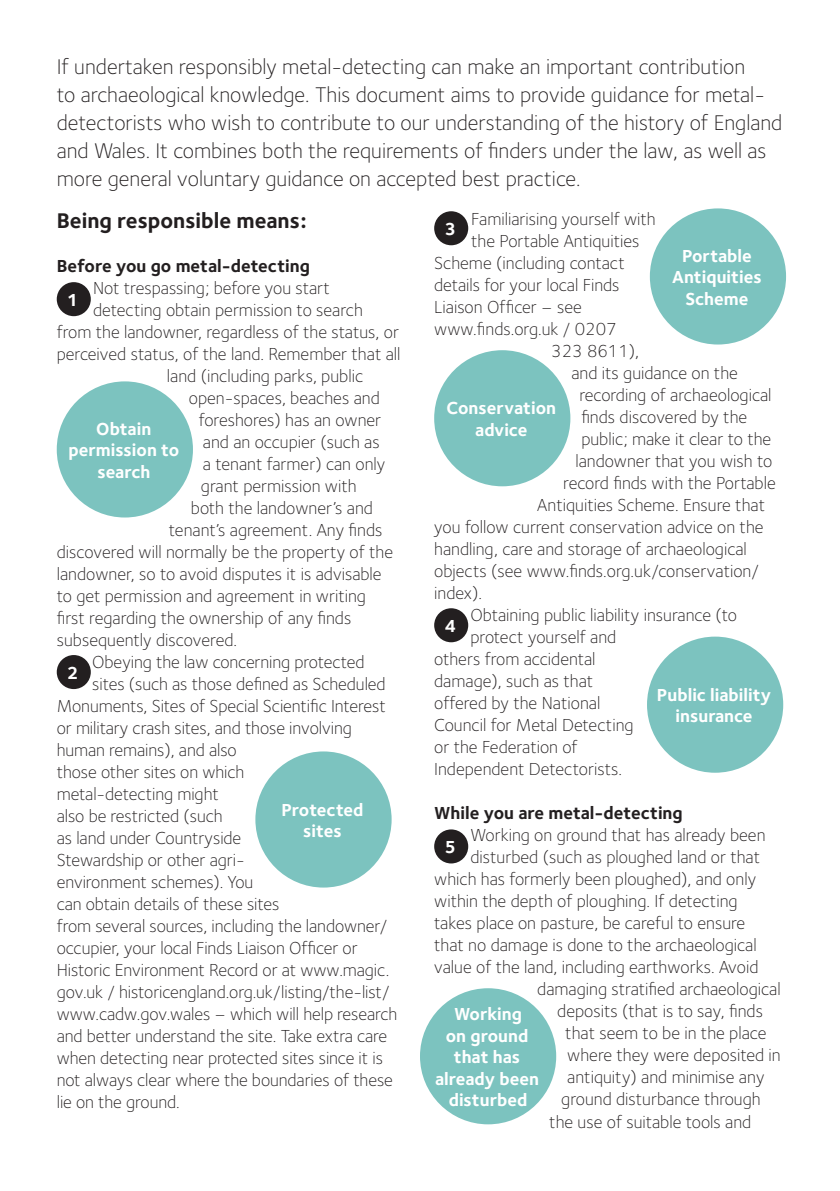
<style>
.page{position:relative;width:840px;height:1191px;background:#fff}
.page>*{position:absolute;margin:0;border:0;box-sizing:border-box;transform-origin:0 0}
.t1{font:300 22px/28px "Foundry Sterling";color:#231f20}
.t2{font:700 22px "Foundry Sterling";color:#231f20}
.t3{font:300 18px "Foundry Sterling";color:#231f20}
.t4{font:700 18px/21.6px "Foundry Sterling";color:#fff;text-align:center}
.t5{font:700 18px "Foundry Sterling";color:#231f20}
</style>
<div class="page">
<div style="left:420px;top:988px;width:136px;height:136px;background:#7cc3bf;border-radius:50%"></div>
<div style="left:649px;top:208px;width:136px;height:136px;background:#7cc3bf;border-radius:50%"></div>
<div style="left:434px;top:350px;width:136px;height:136px;background:#7cc3bf;border-radius:50%"></div>
<div style="left:646px;top:636px;width:136px;height:136px;background:#7cc3bf;border-radius:50%"></div>
<div style="left:57px;top:381px;width:136px;height:136px;background:#7cc3bf;border-radius:50%"></div>
<div style="left:255px;top:751px;width:136px;height:136px;background:#7cc3bf;border-radius:50%"></div>
<div style="left:57px;top:282px;width:34px;height:34px;background:#231f20;border-radius:50%"></div>
<div style="left:57px;top:655px;width:34px;height:34px;background:#231f20;border-radius:50%"></div>
<div style="left:434px;top:211px;width:34px;height:34px;background:#231f20;border-radius:50%"></div>
<div style="left:434px;top:608px;width:34px;height:34px;background:#231f20;border-radius:50%"></div>
<div style="left:434px;top:829px;width:34px;height:34px;background:#231f20;border-radius:50%"></div>
<p class="t1" style="left:57px;top:52px;width:726px">If undertaken responsibly metal-detecting can make an important contribution<br>to archaeological knowledge. This document aims to provide guidance for metal&shy;detectorists who wish to contribute to our understanding of the history of England and Wales. It combines both the requirements of finders under the law, as well as more general voluntary guidance on accepted best practice.</p>
<p class="t2" style="left:57px;top:208px;width:251px">Being responsible means:</p>
<p class="t5" style="left:57px;top:255px;width:254px">Before you go metal-detecting</p>
<p class="t3" style="left:93px;top:278px;width:238px">Not trespassing; before you start</p>
<p class="t3" style="left:93px;top:300px;width:271px">detecting obtain permission to search</p>
<p class="t3" style="left:57px;top:322px;width:343px">from the landowner, regardless of the status, or</p>
<p class="t3" style="left:57px;top:344px;width:345px">perceived status, of the land. Remember that all</p>
<p class="t3" style="left:167px;top:366px;width:198px">land (including parks, public</p>
<p class="t3" style="left:189px;top:388px;width:192px">open-spaces, beaches and</p>
<p class="t3" style="left:199px;top:410px;width:184px">foreshores) has an owner</p>
<p class="t3" style="left:203px;top:432px;width:178px">and an occupier (such as</p>
<p class="t3" style="left:203px;top:454px;width:184px">a tenant farmer) can only</p>
<p class="t3" style="left:201px;top:476px;width:157px">grant permission with</p>
<p class="t3" style="left:191px;top:498px;width:183px">both the landowner’s and</p>
<p class="t3" style="left:169px;top:520px;width:215px">tenant’s agreement. Any finds</p>
<p class="t3" style="left:57px;top:542px;width:338px">discovered will normally be the property of the</p>
<p class="t3" style="left:57px;top:564px;width:326px">landowner, so to avoid disputes it is advisable</p>
<p class="t3" style="left:57px;top:586px;width:310px">to get permission and agreement in writing</p>
<p class="t3" style="left:57px;top:608px;width:296px">first regarding the ownership of any finds</p>
<p class="t3" style="left:57px;top:630px;width:182px">subsequently discovered.</p>
<p class="t3" style="left:92px;top:652px;width:273px">Obeying the law concerning protected</p>
<p class="t3" style="left:92px;top:674px;width:295px">sites (such as those defined as Scheduled</p>
<p class="t3" style="left:57px;top:696px;width:330px">Monuments, Sites of Special Scientific Interest</p>
<p class="t3" style="left:57px;top:718px;width:296px">or military crash sites, and those involving</p>
<p class="t3" style="left:57px;top:740px;width:181px">human remains), and also</p>
<p class="t3" style="left:57px;top:762px;width:189px">those other sites on which</p>
<p class="t3" style="left:57px;top:784px;width:163px">metal-detecting might</p>
<p class="t3" style="left:57px;top:806px;width:167px">also be restricted (such</p>
<p class="t3" style="left:57px;top:828px;width:186px">as land under Countryside</p>
<p class="t3" style="left:57px;top:850px;width:189px">Stewardship or other agri-</p>
<p class="t3" style="left:57px;top:872px;width:198px">environment schemes). You</p>
<p class="t3" style="left:57px;top:894px;width:224px">can obtain details of these sites</p>
<p class="t3" style="left:57px;top:916px;width:332px">from several sources, including the landowner/</p>
<p class="t3" style="left:57px;top:938px;width:302px">occupier, your local Finds Liaison Officer or</p>
<p class="t3" style="left:57px;top:960px;width:334px">Historic Environment Record or at www.magic.</p>
<p class="t3" style="left:57px;top:982px;width:334px">gov.uk / historicengland.org.uk/listing/the-list/</p>
<p class="t3" style="left:57px;top:1004px;width:342px">www.cadw.gov.wales – which will help research</p>
<p class="t3" style="left:57px;top:1026px;width:332px">and better understand the site. Take extra care</p>
<p class="t3" style="left:57px;top:1048px;width:327px">when detecting near protected sites since it is</p>
<p class="t3" style="left:57px;top:1070px;width:337px">not always clear where the boundaries of these</p>
<p class="t3" style="left:57px;top:1092px;width:124px">lie on the ground.</p>
<p class="t4" style="left:67px;top:289px;width:13px">1</p>
<p class="t4" style="left:68px;top:417px;width:112px">Obtain permission to search</p>
<p class="t4" style="left:67px;top:662px;width:13px">2</p>
<p class="t4" style="left:281px;top:798px;width:83px">Protected sites</p>
<p class="t3" style="left:471px;top:209px;width:186px">Familiarising yourself with</p>
<p class="t3" style="left:471px;top:231px;width:170px">the Portable Antiquities</p>
<p class="t3" style="left:434px;top:253px;width:192px">Scheme (including contact</p>
<p class="t3" style="left:434px;top:275px;width:187px">details for your local Finds</p>
<p class="t3" style="left:434px;top:297px;width:149px">Liaison Officer – see</p>
<p class="t3" style="left:434px;top:319px;width:184px">www.finds.org.uk / 0207</p>
<p class="t3" style="left:551px;top:341px;width:89px">323 8611),</p>
<p class="t3" style="left:571px;top:363px;width:168px">and its guidance on the</p>
<p class="t3" style="left:579px;top:385px;width:193px">recording of archaeological</p>
<p class="t3" style="left:581px;top:407px;width:167px">finds discovered by the</p>
<p class="t3" style="left:581px;top:429px;width:191px">public; make it clear to the</p>
<p class="t3" style="left:575px;top:451px;width:198px">landowner that you wish to</p>
<p class="t3" style="left:563px;top:473px;width:214px">record finds with the Portable</p>
<p class="t3" style="left:537px;top:495px;width:229px">Antiquities Scheme. Ensure that</p>
<p class="t3" style="left:434px;top:517px;width:331px">you follow current conservation advice on the</p>
<p class="t3" style="left:434px;top:539px;width:314px">handling, care and storage of archaeological</p>
<p class="t3" style="left:434px;top:561px;width:326px">objects (see www.finds.org.uk/conservation/</p>
<p class="t3" style="left:434px;top:583px;width:49px">index).</p>
<p class="t3" style="left:470px;top:605px;width:268px">Obtaining public liability insurance (to</p>
<p class="t3" style="left:470px;top:627px;width:147px">protect yourself and</p>
<p class="t3" style="left:434px;top:649px;width:163px">others from accidental</p>
<p class="t3" style="left:434px;top:671px;width:160px">damage), such as that</p>
<p class="t3" style="left:434px;top:693px;width:167px">offered by the National</p>
<p class="t3" style="left:434px;top:715px;width:201px">Council for Metal Detecting</p>
<p class="t3" style="left:434px;top:737px;width:145px">or the Federation of</p>
<p class="t3" style="left:434px;top:759px;width:189px">Independent Detectorists.</p>
<p class="t5" style="left:434px;top:802px;width:250px">While you are metal-detecting</p>
<p class="t3" style="left:470px;top:825px;width:296px">Working on ground that has already been</p>
<p class="t3" style="left:470px;top:847px;width:291px">disturbed (such as ploughed land or that</p>
<p class="t3" style="left:434px;top:869px;width:323px">which has formerly been ploughed), and only</p>
<p class="t3" style="left:434px;top:891px;width:305px">within the depth of ploughing. If detecting</p>
<p class="t3" style="left:434px;top:913px;width:312px">takes place on pasture, be careful to ensure</p>
<p class="t3" style="left:434px;top:935px;width:324px">that no damage is done to the archaeological</p>
<p class="t3" style="left:434px;top:957px;width:326px">value of the land, including earthworks. Avoid</p>
<p class="t3" style="left:537px;top:979px;width:245px">damaging stratified archaeological</p>
<p class="t3" style="left:557px;top:1001px;width:207px">deposits (that is to say, finds</p>
<p class="t3" style="left:565px;top:1023px;width:202px">that seem to be in the place</p>
<p class="t3" style="left:567px;top:1045px;width:215px">where they were deposited in</p>
<p class="t3" style="left:567px;top:1067px;width:198px">antiquity) and minimise any</p>
<p class="t3" style="left:561px;top:1089px;width:201px">ground disturbance through</p>
<p class="t3" style="left:549px;top:1111px;width:203px">the use of suitable tools and</p>
<p class="t4" style="left:444px;top:218px;width:13px">3</p>
<p class="t4" style="left:671px;top:245px;width:91px">Portable<br>Antiquities<br>Scheme</p>
<p class="t4" style="left:446px;top:397px;width:111px">Conservation advice</p>
<p class="t4" style="left:444px;top:615px;width:13px">4</p>
<p class="t4" style="left:656px;top:683px;width:116px">Public liability insurance</p>
<p class="t4" style="left:444px;top:836px;width:13px">5</p>
<p class="t4" style="left:435px;top:1003px;width:105px">Working<br>on ground that has already been disturbed</p>
</div>
